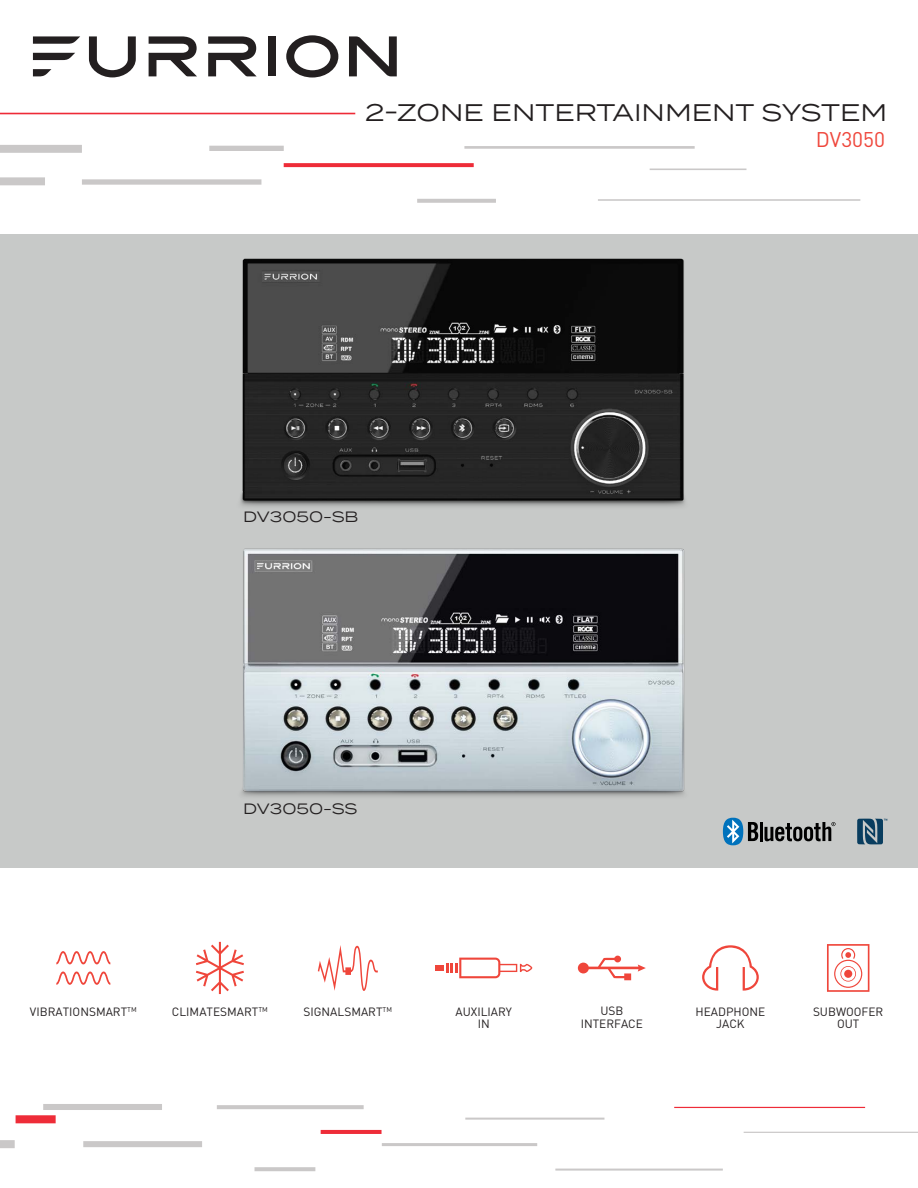
<style>
.page{position:relative;width:918px;height:1188px;background:#fff}
.page>*{position:absolute;margin:0;border:0;box-sizing:border-box;transform-origin:0 0}
.t1{font:24px "Termina";color:#231f20}
.t2{font:21px "DIN Pro";color:#ef463b}
.t3{font:15px "Termina";color:#231f20}
.t4{font:11.85px/12.8px "DIN Pro";color:#231f20;text-align:center}
</style>
<div class="page">
<div style="left:82px;top:179px;width:179px;height:6px;background:#cac8c8"></div>
<div style="left:209px;top:146px;width:75px;height:5px;background:#cac8c8"></div>
<div style="left:0;top:177px;width:45px;height:8px;background:#cac8c8"></div>
<div style="left:0;top:145px;width:82px;height:8px;background:#cac8c8"></div>
<svg style="left:284px;top:163px;width:190px;height:4px"></svg>
<hr style="left:417px;top:199px;width:79px;height:4px;background:#cac8c8">
<div style="left:0;top:1140px;width:15px;height:8px;background:#cac8c8"></div>
<hr style="left:217px;top:1105px;width:147px;height:4px;background:#cac8c8">
<div style="left:43px;top:1104px;width:119px;height:6px;background:#cac8c8"></div>
<div style="left:16px;top:1115px;width:40px;height:8px;background:#ee2c38"></div>
<hr style="left:321px;top:1130px;width:61px;height:4px;background:#ee2c38">
<div style="left:83px;top:1141px;width:119px;height:6px;background:#cac8c8"></div>
<hr style="left:382px;top:1143px;width:155px;height:3px;background:#cac8c8">
<hr style="left:465px;top:1118px;width:139px;height:2px;background:#cac8c8">
<hr style="left:555px;top:1169px;width:168px;height:2px;background:#cac8c8">
<hr style="left:255px;top:1167px;width:60px;height:4px;background:#cac8c8">
<hr style="left:744px;top:1132px;width:174px;height:1px;background:#cac8c8">
<hr style="left:674px;top:1107px;width:191px;height:1px;background:#ee2c38">
<div style="left:0;top:235px;width:918px;height:633px;background:#c7c9c8"></div>
<hr style="left:464px;top:146px;width:231px;height:3px;background:#cac8c8">
<hr style="left:598px;top:199px;width:262px;height:2px;background:#cac8c8">
<hr style="left:650px;top:169px;width:96px;height:1px;background:#cac8c8">
<div style="left:268px;top:36px;width:8px;height:40px;background:#231f20"></div>
<svg style="left:349px;top:36px;width:48px;height:40px"></svg>
<svg style="left:33px;top:53px;width:42px;height:7px"></svg>
<svg style="left:33px;top:69px;width:18px;height:7px"></svg>
<svg style="left:33px;top:36px;width:47px;height:8px"></svg>
<svg style="left:286px;top:35px;width:52px;height:43px"></svg>
<svg style="left:89px;top:36px;width:47px;height:41px"></svg>
<svg style="left:149px;top:36px;width:48px;height:40px"></svg>
<svg style="left:208px;top:36px;width:49px;height:40px"></svg>
<hr style="left:0;top:113px;width:355px;height:1px;background:#ee2b37">
<img style="left:240px;top:258px;width:445px;height:249px">
<img style="left:241px;top:548px;width:444px;height:249px">
<svg style="left:56px;top:951px;width:54px;height:13px"></svg>
<svg style="left:56px;top:972px;width:54px;height:13px"></svg>
<svg style="left:196px;top:942px;width:48px;height:52px"></svg>
<svg style="left:318px;top:945px;width:60px;height:46px"></svg>
<svg style="left:578px;top:956px;width:68px;height:24px"></svg>
<svg style="left:827px;top:944px;width:42px;height:48px"></svg>
<svg style="left:702px;top:945px;width:57px;height:46px"></svg>
<svg style="left:447px;top:958px;width:85px;height:20px"></svg>
<div style="left:435px;top:965px;width:9px;height:6px;background:#ef463b"></div>
<hr style="left:760px;top:822px;width:3px;height:19px;background:#000">
<svg style="left:765px;top:822px;width:71px;height:19px"></svg>
<svg style="left:723px;top:818px;width:35px;height:27px"></svg>
<svg style="left:857px;top:819px;width:30px;height:25px"></svg>
<h1 class="t1" style="left:365px;top:95px;width:524px">2-ZONE ENTERTAINMENT SYSTEM</h1>
<h2 class="t2" style="left:816px;top:124px;width:71px">DV3050</h2>
<p class="t3" style="left:243px;top:506px;width:117px">DV3050-SB</p>
<p class="t3" style="left:243px;top:798px;width:116px">DV3050-SS</p>
<p class="t4" style="left:30px;top:1004px;width:108px">VIBRATIONSMART<sup>TM</sup></p>
<p class="t4" style="left:172px;top:1004px;width:97px">CLIMATESMART<sup>TM</sup></p>
<p class="t4" style="left:304px;top:1004px;width:90px">SIGNALSMART<sup>TM</sup></p>
<p class="t4" style="left:813px;top:1004px;width:72px">SUBWOOFER<br>OUT</p>
<p class="t4" style="left:455px;top:1004px;width:58px">AUXILIARY<br>IN</p>
<p class="t4" style="left:581px;top:1004px;width:64px">USB<br>INTERFACE</p>
<p class="t4" style="left:695px;top:1004px;width:71px">HEADPHONE<br>JACK</p>
</div>
